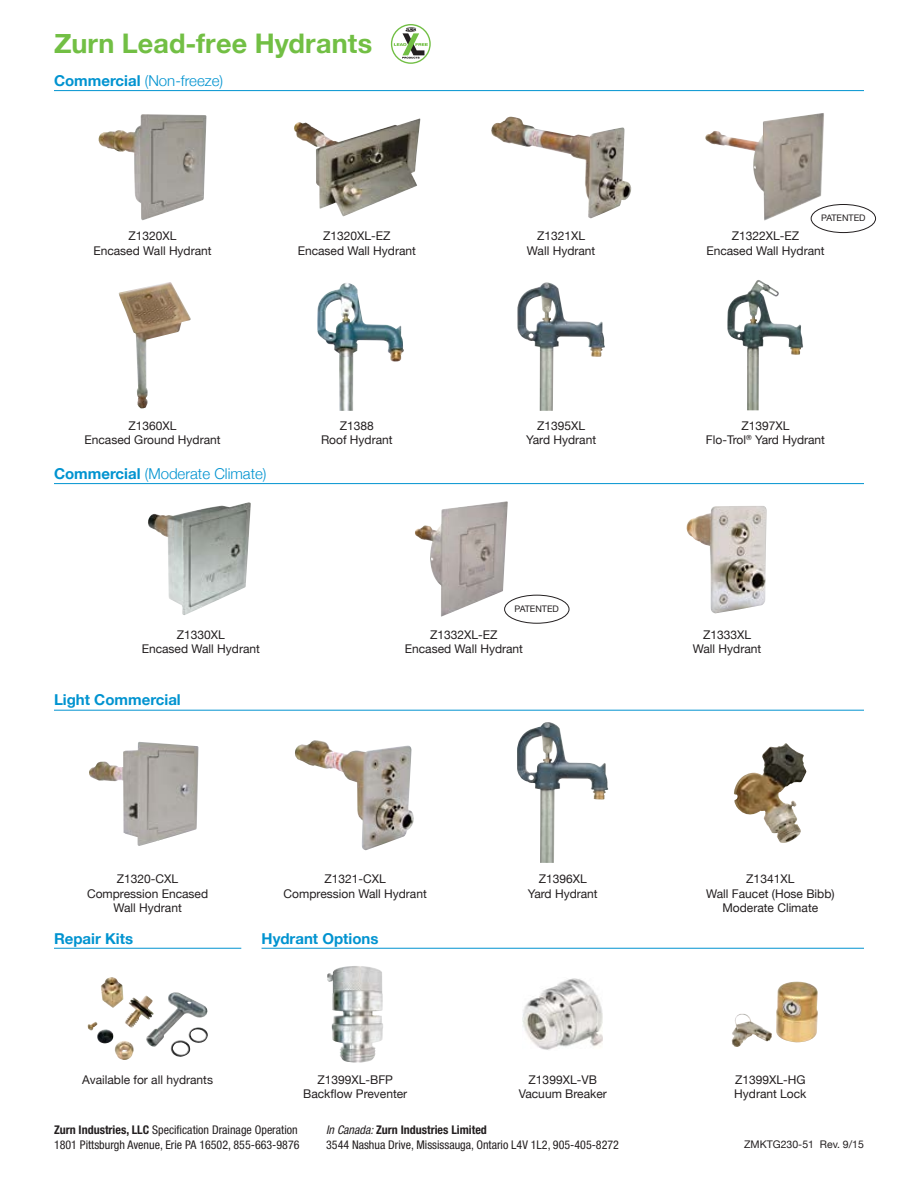
<style>
.page{position:relative;width:918px;height:1188px;background:#fff}
.page>*{position:absolute;margin:0;border:0;box-sizing:border-box;transform-origin:0 0}
.t1{font:700 27px "Helvetica Neue";letter-spacing:.005em;color:#72bf44}
.t2{font:300 15px "Helvetica Neue";color:#0093d0}
.t3{font:700 15px "Helvetica Neue";color:#0093d0}
.t4{font:12px/14.4px "Helvetica Neue";color:#231f20;text-align:center}
.t5{font:condensed 12px/14.4px "Helvetica Neue";color:#231f20}
.t6{font:10.5px "Helvetica Neue";color:#231f20}
.t7{font:9px "Helvetica Neue";color:#231f20}
.s1{font-weight:700}
.s2{font-style:italic}
</style>
<div class="page">
<img style="left:317px;top:283px;width:87px;height:128px">
<img style="left:517px;top:282px;width:88px;height:129px">
<img style="left:119px;top:282px;width:72px;height:126px">
<img style="left:727px;top:280px;width:77px;height:130px">
<img style="left:294px;top:118px;width:126px;height:98px">
<img style="left:491px;top:117px;width:141px;height:101px">
<img style="left:98px;top:114px;width:108px;height:107px">
<img style="left:705px;top:113px;width:119px;height:108px">
<img style="left:148px;top:502px;width:103px;height:113px">
<img style="left:415px;top:501px;width:93px;height:116px">
<img style="left:686px;top:506px;width:81px;height:107px">
<img style="left:101px;top:977px;width:107px;height:71px">
<hr style="left:54px;top:90px;width:810px;height:1px;background:#0093d0">
<hr style="left:54px;top:483px;width:810px;height:1px;background:#0093d0">
<div style="left:504px;top:595px;width:65px;height:29px;border:1px solid #231f20;border-radius:50%"></div>
<div style="left:811px;top:204px;width:65px;height:29px;border:1px solid #231f20;border-radius:50%"></div>
<svg style="left:391px;top:24px;width:40px;height:40px"></svg>
<hr style="left:54px;top:710px;width:810px;height:1px;background:#0093d0">
<hr style="left:54px;top:948px;width:187px;height:1px;background:#0093d0">
<hr style="left:262px;top:948px;width:602px;height:1px;background:#0093d0">
<img style="left:327px;top:966px;width:56px;height:97px">
<img style="left:523px;top:978px;width:80px;height:72px">
<img style="left:731px;top:982px;width:87px;height:65px">
<img style="left:295px;top:740px;width:119px;height:110px">
<img style="left:89px;top:742px;width:110px;height:104px">
<img style="left:517px;top:722px;width:91px;height:141px">
<img style="left:734px;top:743px;width:73px;height:100px">
<h1 class="t1" style="left:54px;top:23px;width:320px">Zurn Lead-free Hydrants</h1>
<p class="t2" style="left:54px;top:68px;width:171px"><span class="s1">Commercial</span> (Non-freeze)</p>
<p class="t7" style="left:821px;top:212px;width:46px">PATENTED</p>
<p class="t4" style="left:93px;top:229px;width:120px">Z1320XL<br>Encased Wall Hydrant</p>
<p class="t4" style="left:706px;top:229px;width:120px">Z1322XL-EZ<br>Encased Wall Hydrant</p>
<p class="t4" style="left:298px;top:229px;width:120px">Z1320XL-EZ<br>Encased Wall Hydrant</p>
<p class="t4" style="left:527px;top:229px;width:70px">Z1321XL<br>Wall Hydrant</p>
<p class="t4" style="left:85px;top:419px;width:138px">Z1360XL<br>Encased Ground Hydrant</p>
<p class="t4" style="left:706px;top:419px;width:121px">Z1397XL<br>Flo-Trol<sup>®</sup> Yard Hydrant</p>
<p class="t4" style="left:321px;top:419px;width:73px">Z1388<br>Roof Hydrant</p>
<p class="t4" style="left:526px;top:419px;width:72px">Z1395XL<br>Yard Hydrant</p>
<p class="t2" style="left:54px;top:461px;width:214px"><span class="s1">Commercial</span> (Moderate Climate)</p>
<p class="t7" style="left:515px;top:602px;width:46px">PATENTED</p>
<p class="t4" style="left:142px;top:628px;width:120px">Z1330XL<br>Encased Wall Hydrant</p>
<p class="t4" style="left:405px;top:628px;width:120px">Z1332XL-EZ<br>Encased Wall Hydrant</p>
<p class="t4" style="left:693px;top:628px;width:70px">Z1333XL<br>Wall Hydrant</p>
<p class="t3" style="left:54px;top:688px;width:128px">Light Commercial</p>
<p class="t4" style="left:87px;top:873px;width:123px">Z1320-CXL<br>Compression Encased<br>Wall Hydrant</p>
<p class="t4" style="left:528px;top:873px;width:72px">Z1396XL<br>Yard Hydrant</p>
<p class="t4" style="left:706px;top:873px;width:130px">Z1341XL<br>Wall Faucet (Hose Bibb)<br>Moderate Climate</p>
<p class="t4" style="left:284px;top:873px;width:145px">Z1321-CXL<br>Compression Wall Hydrant</p>
<p class="t3" style="left:54px;top:926px;width:81px">Repair Kits</p>
<p class="t3" style="left:262px;top:926px;width:118px">Hydrant Options</p>
<p class="t4" style="left:82px;top:1073px;width:132px">Available for all hydrants</p>
<p class="t4" style="left:303px;top:1073px;width:106px">Z1399XL-BFP<br>Backflow Preventer</p>
<p class="t4" style="left:519px;top:1073px;width:90px">Z1399XL-VB<br>Vacuum Breaker</p>
<p class="t4" style="left:734px;top:1073px;width:74px;text-align:left">Z1399XL-HG<br>Hydrant Lock</p>
<p class="t5" style="left:54px;top:1123px;width:247px"><span class="s1">Zurn Industries, LLC</span> Specification Drainage Operation<br>1801 Pittsburgh Avenue, Erie PA 16502, 855-663-9876</p>
<p class="t5" style="left:326px;top:1123px;width:294px"><span class="s2">In Canada:</span> <span class="s1">Zurn Industries Limited<br></span>3544 Nashua Drive, Mississauga, Ontario L4V 1L2, 905-405-8272</p>
<p class="t6" style="left:744px;top:1137px;width:121px">ZMKTG230-51 Rev. 9/15</p>
</div>
